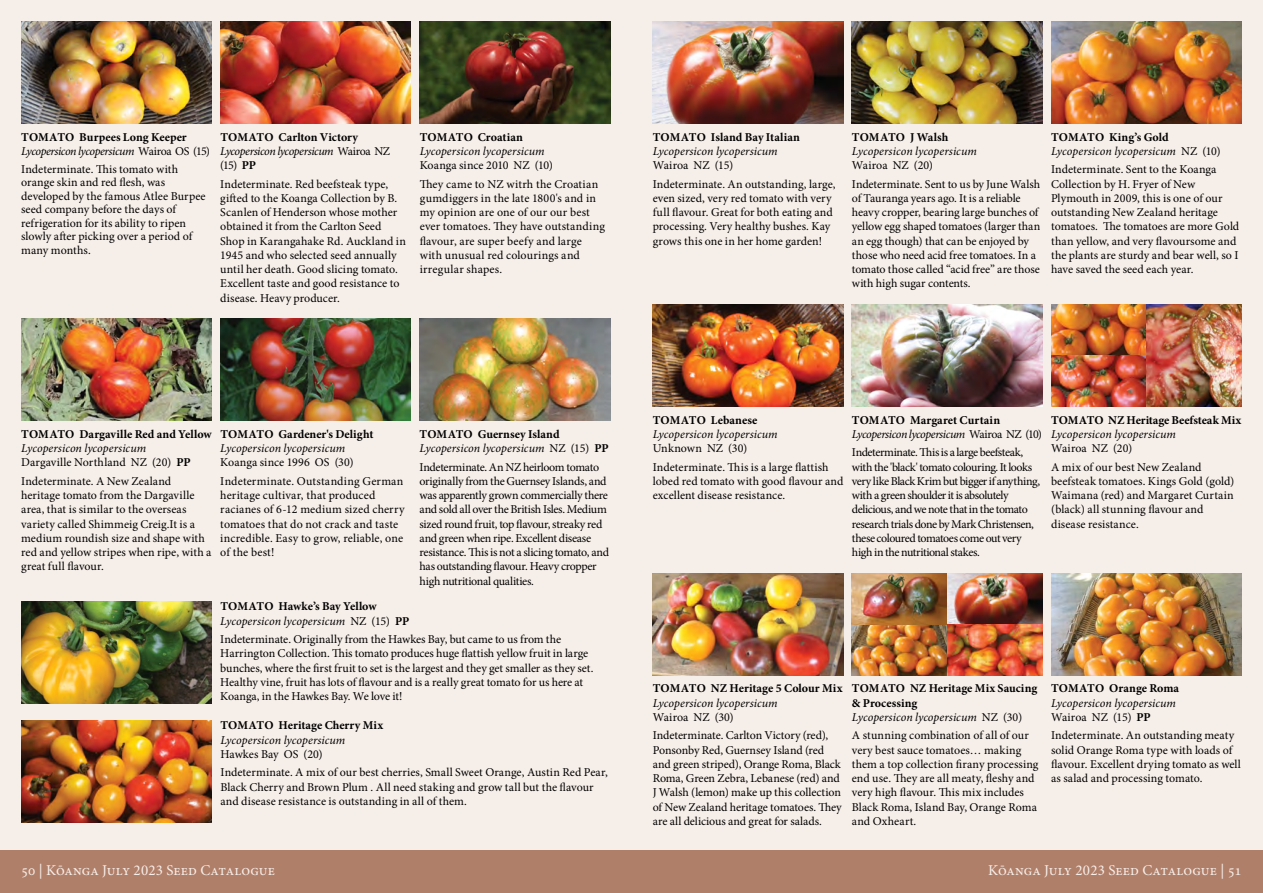
<style>
.page{position:relative;width:1263px;height:893px;background:#f6eee8}
.page>*{position:absolute;margin:0;border:0;box-sizing:border-box;transform-origin:0 0}
.t1{font:15px "Minion Pro";letter-spacing:.005em;color:#f6eee8}
.t2{font:12px/14.2px "Minion Pro";letter-spacing:-.005em;color:#000}
.t3{font:italic 12px/14.2px "Minion Pro";color:#000}
.t4{font:700 12px/14.2px "Minion Pro";letter-spacing:-.005em;color:#000}
.t5{font:12px/14.2px "Minion Pro";letter-spacing:-.025em;color:#000}
.t6{font:12px/14.2px "Minion Pro";letter-spacing:-.035em;color:#000}
.t7{font:12px/14.2px "Minion Pro";letter-spacing:.015em;color:#000}
.t8{font:italic 12px/14.2px "Minion Pro";letter-spacing:-.035em;color:#000}
.s1{font-weight:700;font-style:normal}
.s2{font-style:normal}
.s3{font-style:italic}
.s4{font-weight:700}
.s5{font-weight:400;font-style:italic}
.s6{font-weight:400}
</style>
<div class="page">
<div style="left:0;top:850px;width:1263px;height:43px;background:#b07f6a"></div>
<img style="left:653px;top:21px;width:190px;height:102px">
<img style="left:852px;top:21px;width:190px;height:102px">
<img style="left:1051px;top:21px;width:191px;height:102px">
<img style="left:21px;top:721px;width:191px;height:102px">
<img style="left:420px;top:319px;width:190px;height:102px">
<img style="left:21px;top:602px;width:191px;height:102px">
<img style="left:852px;top:304px;width:190px;height:102px">
<img style="left:1051px;top:304px;width:191px;height:102px">
<img style="left:653px;top:304px;width:190px;height:102px">
<img style="left:653px;top:573px;width:190px;height:102px">
<img style="left:852px;top:573px;width:190px;height:102px">
<img style="left:1051px;top:573px;width:191px;height:102px">
<img style="left:21px;top:21px;width:191px;height:102px">
<img style="left:420px;top:21px;width:190px;height:102px">
<img style="left:220px;top:21px;width:191px;height:102px">
<img style="left:21px;top:319px;width:191px;height:102px">
<img style="left:220px;top:319px;width:191px;height:102px">
<p class="t8" style="left:21px;top:130px;width:190px"><span class="s1">Tomato Burpees Long Keeper<br></span>Lycopersicon lycopersicum <span class="s2">Wairoa OS (15)</span></p>
<p class="t2" style="left:21px;top:162px;width:186px;line-height:13.5px">Indeterminate. This tomato with orange skin and red flesh, was developed by the famous Atlee Burpee seed company before the days of refrigeration for its ability to ripen slowly after picking over a period of many months.</p>
<p class="t8" style="left:220px;top:130px;width:171px"><span class="s1">Tomato Carlton Victory<br></span>Lycopersicon lycopersicum <span class="s2">Wairoa NZ (15)</span> <span class="s1">PP</span></p>
<p class="t2" style="left:220px;top:177px;width:187px">Indeterminate. Red beefsteak type, gifted to the Koanga Collection by B.<br>Scanlen of Henderson whose mother obtained it from the Carlton Seed Shop in Karangahake Rd. Auckland in 1945 and who selected seed annually until her death. Good slicing tomato.<br>Excellent taste and good resistance to disease. Heavy producer.</p>
<p class="t4" style="left:420px;top:129px;width:105px">Tomato Croatian</p>
<p class="t3" style="left:420px;top:144px;width:126px">Lycopersicon lycopersicum</p>
<p class="t2" style="left:420px;top:156px;width:180px;line-height:18.5px">Koanga since 2010 NZ (10)<br>They came to NZ witrh the Croatian</p>
<p class="t2" style="left:420px;top:191px;width:187px">gumdiggers in the late 1800's and in my opinion are one of our our best ever tomatoes. They have outstanding flavour, are super beefy and large with unusual red colourings and irregular shapes.</p>
<p class="t4" style="left:653px;top:129px;width:149px">Tomato Island Bay Italian</p>
<p class="t3" style="left:653px;top:144px;width:126px">Lycopersicon lycopersicum</p>
<p class="t2" style="left:653px;top:156px;width:184px;line-height:18.5px">Wairoa NZ (15)<br>Indeterminate. An outstanding, large,</p>
<p class="t2" style="left:653px;top:191px;width:181px">even sized, very red tomato with very full flavour. Great for both eating and processing. Very healthy bushes. Kay grows this one in her home garden!</p>
<p class="t4" style="left:852px;top:129px;width:98px">Tomato J Walsh</p>
<p class="t3" style="left:852px;top:144px;width:126px">Lycopersicon lycopersicum</p>
<p class="t2" style="left:852px;top:156px;width:190px;line-height:18.5px">Wairoa NZ (20)<br>Indeterminate. Sent to us by June Walsh</p>
<p class="t2" style="left:852px;top:191px;width:190px">of Tauranga years ago. It is a reliable heavy cropper, bearing large bunches of yellow egg shaped tomatoes (larger than an egg though) that can be enjoyed by those who need acid free tomatoes. In a tomato those called “acid free” are those with high sugar contents.</p>
<p class="t3" style="left:1051px;top:130px;width:171px"><span class="s1">Tomato King’s Gold<br></span>Lycopersicon lycopersicum <span class="s2">NZ (10)</span></p>
<p class="t2" style="left:1051px;top:162px;width:190px">Indeterminate. Sent to the Koanga Collection by H. Fryer of New Plymouth in 2009, this is one of our outstanding New Zealand heritage tomatoes. The tomatoes are more Gold than yellow, and very flavoursome and the plants are sturdy and bear well, so I have saved the seed each year.</p>
<p class="t4" style="left:21px;top:427px;width:192px">Tomato Dargaville Red and Yellow</p>
<p class="t2" style="left:21px;top:441px;width:171px"><span class="s3">Lycopersicon lycopersicum<br></span>Dargaville Northland NZ (20) <span class="s4">PP</span></p>
<p class="t2" style="left:21px;top:474px;width:192px">Indeterminate. A New Zealand heritage tomato from the Dargaville area, that is similar to the overseas variety called Shimmeig Creig.It is a medium roundish size and shape with red and yellow stripes when ripe, with a great full flavour.</p>
<p class="t4" style="left:220px;top:427px;width:155px">Tomato Gardener's Delight</p>
<p class="t3" style="left:220px;top:441px;width:126px">Lycopersicon lycopersicum</p>
<p class="t7" style="left:220px;top:453px;width:185px;line-height:18.5px">Koanga since 1996 OS (30)<br>Indeterminate. Outstanding German</p>
<p class="t7" style="left:220px;top:488px;width:186px">heritage cultivar, that produced racianes of 6-12 medium sized cherry tomatoes that do not crack and taste incredible. Easy to grow, reliable, one of the best!</p>
<p class="t3" style="left:420px;top:427px;width:190px"><span class="s1">Tomato Guernsey Island<br></span>Lycopersicon lycopersicum <span class="s2">NZ (15)</span> <span class="s1">PP</span></p>
<p class="t5" style="left:420px;top:460px;width:191px">Indeterminate. An NZ heirloom tomato originally from the Guernsey Islands, and was apparently grown commercially there and sold all over the British Isles. Medium sized round fruit, top flavour, streaky red and green when ripe. Excellent disease resistance. This is not a slicing tomato, and has outstanding flavour. Heavy cropper high nutritional qualities.</p>
<p class="t4" style="left:220px;top:599px;width:190px">Tomato Hawke’s Bay Yellow<br><span class="s5">Lycopersicon lycopersicum</span> <span class="s6">NZ (15)</span> PP</p>
<p class="t2" style="left:220px;top:632px;width:375px">Indeterminate. Originally from the Hawkes Bay, but came to us from the Harrington Collection. This tomato produces huge flattish yellow fruit in large bunches, where the first fruit to set is the largest and they get smaller as they set.<br>Healthy vine, fruit has lots of flavour and is a really great tomato for us here at Koanga, in the Hawkes Bay. We love it!</p>
<p class="t4" style="left:220px;top:718px;width:164px">Tomato Heritage Cherry Mix</p>
<p class="t3" style="left:220px;top:733px;width:126px">Lycopersicon lycopersicum</p>
<p class="t2" style="left:220px;top:745px;width:389px;line-height:18.5px">Hawkes Bay OS (20)<br>Indeterminate. A mix of our best cherries, Small Sweet Orange, Austin Red Pear,</p>
<p class="t2" style="left:220px;top:780px;width:375px">Black Cherry and Brown Plum . All need staking and grow tall but the flavour and disease resistance is outstanding in all of them.</p>
<p class="t4" style="left:653px;top:412px;width:106px">Tomato Lebanese</p>
<p class="t3" style="left:653px;top:427px;width:126px">Lycopersicon lycopersicum</p>
<p class="t2" style="left:653px;top:439px;width:177px;line-height:18.5px">Unknown NZ (30)<br>Indeterminate. This is a large flattish</p>
<p class="t2" style="left:653px;top:474px;width:192px">lobed red tomato with good flavour and excellent disease resistance.</p>
<p class="t8" style="left:852px;top:413px;width:192px"><span class="s1">Tomato Margaret Curtain<br></span>Lycopersicon lycopersicum <span class="s2">Wairoa NZ (10)</span></p>
<p class="t6" style="left:852px;top:445px;width:190px">Indeterminate. This is a large beefsteak, with the 'black' tomato colouring. It looks very like Black Krim but bigger if anything, with a green shoulder it is absolutely delicious, and we note that in the tomato research trials done by Mark Christensen, these coloured tomatoes come out very high in the nutritional stakes.</p>
<p class="t4" style="left:1051px;top:412px;width:192px">Tomato NZ Heritage Beefsteak Mix</p>
<p class="t3" style="left:1051px;top:427px;width:126px">Lycopersicon lycopersicum</p>
<p class="t2" style="left:1051px;top:439px;width:152px;line-height:18.5px">Wairoa NZ (20)<br>A mix of our best New Zealand</p>
<p class="t2" style="left:1051px;top:474px;width:185px">beefsteak tomatoes. Kings Gold (gold)<br>Waimana (red) and Margaret Curtain (black) all stunning flavour and disease resistance.</p>
<p class="t4" style="left:653px;top:681px;width:191px">Tomato NZ Heritage 5 Colour Mix</p>
<p class="t3" style="left:653px;top:696px;width:126px">Lycopersicon lycopersicum</p>
<p class="t2" style="left:653px;top:708px;width:177px;line-height:18.5px">Wairoa NZ (30)<br>Indeterminate. Carlton Victory (red),</p>
<p class="t2" style="left:653px;top:743px;width:191px">Ponsonby Red, Guernsey Island (red and green striped), Orange Roma, Black Roma, Green Zebra, Lebanese (red) and J Walsh (lemon) make up this collection of New Zealand heritage tomatoes. They are all delicious and great for salads.</p>
<p class="t4" style="left:852px;top:681px;width:187px">Tomato NZ Heritage Mix Saucing &amp; Processing<br><span class="s5">Lycopersicon lycopersicum</span> <span class="s6">NZ (30)</span></p>
<p class="t2" style="left:852px;top:728px;width:188px">A stunning combination of all of our very best sauce tomatoes… making them a top collection firany processing end use. They are all meaty, fleshy and very high flavour. This mix includes Black Roma, Island Bay, Orange Roma and Oxheart.</p>
<p class="t4" style="left:1051px;top:681px;width:129px">Tomato Orange Roma</p>
<p class="t3" style="left:1051px;top:696px;width:126px">Lycopersicon lycopersicum<br><span class="s2">Wairoa NZ (15)</span> <span class="s1">PP</span></p>
<p class="t2" style="left:1051px;top:728px;width:191px">Indeterminate. An outstanding meaty solid Orange Roma type with loads of flavour. Excellent drying tomato as well as salad and processing tomato.</p>
<p class="t1" style="left:21px;top:860px;width:255px">50 | KŌanga July 2023 Seed Catalogue</p>
<p class="t1" style="left:988px;top:860px;width:255px">KŌanga July 2023 Seed Catalogue | 51</p>
</div>
